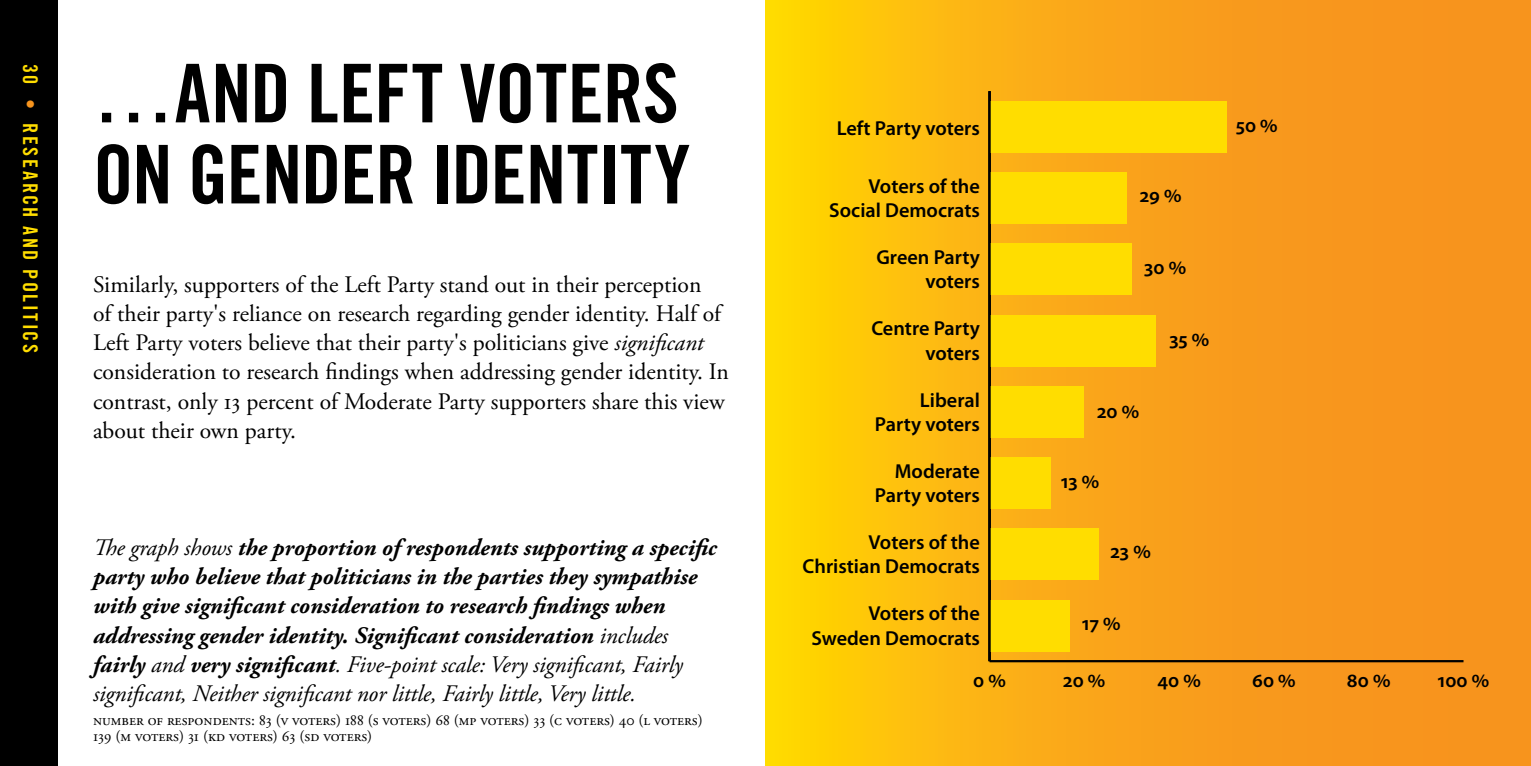
<style>
.page{position:relative;width:1531px;height:766px;background:#fff}
.page>*{position:absolute;margin:0;border:0;box-sizing:border-box;transform-origin:0 0}
.t1{font:81px/81px "Trade Gothic LT Std Bd Cn 20";letter-spacing:-.01em;color:#000}
.t2{font:italic 700 23.62px/29.2px "Adobe Garamond Pro";color:#000}
.t3{font:23.62px/29.2px "Adobe Garamond Pro";color:#000}
.t4{font:600 20.25px/24.3px "Myriad Pro";color:#000;text-align:right}
.t5{font:20.25px "Trade Gothic LT Std Bd Cn 20";letter-spacing:.125em;color:#fd0}
.t6{font:15.75px/15.8px "Adobe Garamond Pro";color:#000}
.s1{color:#f7941e}
.s2{font-style:italic}
.s3{font-weight:400}
</style>
<div class="page">
<svg style="left:765px;top:0;width:766px;height:765px;background:#faa915"></svg>
<div style="left:0;top:0;width:57px;height:765px;background:#000"></div>
<hr style="left:989px;top:660px;width:474px;height:2px;background:#000">
<div style="left:989px;top:101px;width:237px;height:51px;background:#fd0"></div>
<div style="left:989px;top:172px;width:138px;height:52px;background:#fd0"></div>
<div style="left:989px;top:243px;width:143px;height:52px;background:#fd0"></div>
<div style="left:989px;top:315px;width:166px;height:51px;background:#fd0"></div>
<div style="left:989px;top:386px;width:95px;height:51px;background:#fd0"></div>
<div style="left:989px;top:457px;width:62px;height:51px;background:#fd0"></div>
<div style="left:989px;top:528px;width:109px;height:51px;background:#fd0"></div>
<div style="left:989px;top:599px;width:81px;height:52px;background:#fd0"></div>
<hr style="left:988px;top:91px;width:3px;height:570px;background:#000">
<p class="t5" style="left:43px;top:64px;width:290px;rotate:90deg">30 <span class="s1">•</span> RESEARCH AND POLITICS</p>
<h1 class="t1" style="left:93px;top:52px;width:599px">…AND LEFT VOTERS<br>ON GENDER IDENTITY</h1>
<p class="t3" style="left:93px;top:270px;width:637px">Similarly, supporters of the Left Party stand out in their perception<br>of their party's reliance on research regarding gender identity. Half of Left Party voters believe that their party's politicians give <span class="s2">significant </span>consideration to research findings when addressing gender identity. In contrast, only 13 percent of Moderate Party supporters share this view about their own party.</p>
<p class="t2" style="left:93px;top:533px;width:625px"><span class="s3">The graph shows</span> the proportion of respondents supporting a specific party who believe that politicians in the parties they sympathise with give significant consideration to research findings when addressing gender identity. Significant consideration <span class="s3">includes </span>fairly <span class="s3">and</span> very significant<span class="s3">. Five-point scale: Very significant, Fairly significant, Neither significant nor little, Fairly little, Very little.</span></p>
<p class="t6" style="left:93px;top:712px;width:611px">NUMBER OF RESPONDENTS: 83 (V voters) 188 (S voters) 68 (MP voters) 33 (C voters) 40 (L voters)<br>139 (M voters) 31 (KD voters) 63 (SD voters)</p>
<p class="t4" style="left:837px;top:116px;width:145px">Left Party voters</p>
<p class="t4" style="left:829px;top:173px;width:152px">Voters of the<br>Social Democrats</p>
<p class="t4" style="left:876px;top:244px;width:105px">Green Party voters</p>
<p class="t4" style="left:871px;top:316px;width:110px">Centre Party voters</p>
<p class="t4" style="left:875px;top:387px;width:106px">Liberal<br>Party voters</p>
<p class="t4" style="left:875px;top:458px;width:106px">Moderate<br>Party voters</p>
<p class="t4" style="left:802px;top:529px;width:179px">Voters of the<br>Christian Democrats</p>
<p class="t4" style="left:811px;top:600px;width:170px">Voters of the<br>Sweden Democrats</p>
<p class="t4" style="left:1140px;top:183px;width:43px">29 %</p>
<p class="t4" style="left:1144px;top:254px;width:43px">30 %</p>
<p class="t4" style="left:1097px;top:398px;width:44px">20 %</p>
<p class="t4" style="left:1169px;top:326px;width:41px">35 %</p>
<p class="t4" style="left:1061px;top:469px;width:40px">13 %</p>
<p class="t4" style="left:1110px;top:538px;width:42px">23 %</p>
<p class="t4" style="left:1082px;top:610px;width:40px">17 %</p>
<p class="t4" style="left:1236px;top:112px;width:43px">50 %</p>
<p class="t4" style="left:973px;top:667px;width:34px">0 %</p>
<p class="t4" style="left:1063px;top:667px;width:44px">20 %</p>
<p class="t4" style="left:1157px;top:667px;width:45px">40 %</p>
<p class="t4" style="left:1252px;top:667px;width:45px">60 %</p>
<p class="t4" style="left:1347px;top:667px;width:45px">80 %</p>
<p class="t4" style="left:1437px;top:667px;width:53px">100 %</p>
</div>
